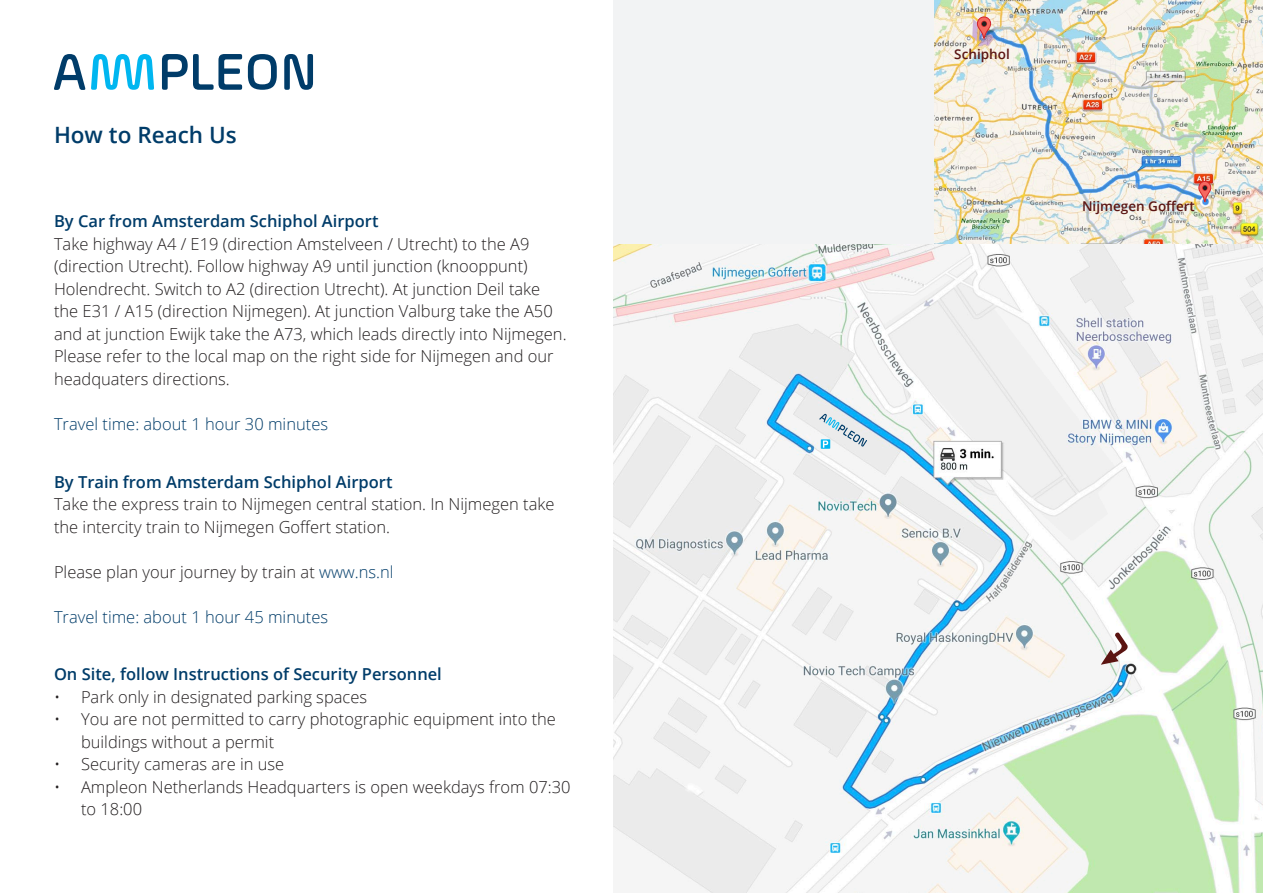
<style>
.page{position:relative;width:1263px;height:893px;background:#fff}
.page>*{position:absolute;margin:0;border:0;box-sizing:border-box;transform-origin:0 0}
.t1{font:600 22.5px "Open Sans";color:#003c69}
.t2{font:300 16.5px/22.5px "Open Sans";color:#231f20}
.t3{font:600 16.5px "Open Sans";color:#003c69}
.t4{font:300 16.5px "Open Sans";color:#003c69}
.t5{font:600 13.5px "Open Sans";color:#5b1513}
.s1{color:#003c69}
</style>
<div class="page">
<svg style="left:162px;top:54px;width:80px;height:36px"></svg>
<svg style="left:248px;top:54px;width:29px;height:36px"></svg>
<svg style="left:54px;top:54px;width:100px;height:36px"></svg>
<svg style="left:284px;top:54px;width:29px;height:36px"></svg>
<img style="left:614px;top:244px;width:649px;height:649px">
<img style="left:934px;top:0;width:329px;height:244px">
<svg style="left:976px;top:16px;width:15px;height:23px"></svg>
<svg style="left:1198px;top:181px;width:13px;height:21px"></svg>
<svg style="left:819px;top:414px;width:48px;height:35px;background:#b9d5e2"></svg>
<div style="left:614px;top:0;width:320px;height:244px;background:#f2f3f4"></div>
<svg style="left:1101px;top:632px;width:27px;height:33px"></svg>
<p class="t1" style="left:54px;top:119px;width:184px">How to Reach Us</p>
<p class="t3" style="left:54px;top:210px;width:326px">By Car from Amsterdam Schiphol Airport</p>
<p class="t2" style="left:54px;top:232px;width:514px">Take highway A4 / E19 (direction Amstelveen / Utrecht) to the A9 (direction Utrecht). Follow highway A9 until junction (knooppunt)<br>Holendrecht. Switch to A2 (direction Utrecht). At junction Deil take the E31 / A15 (direction Nijmegen). At junction Valburg take the A50 and at junction Ewijk take the A73, which leads directly into Nijmegen.<br>Please refer to the local map on the right side for Nijmegen and our headquaters directions.</p>
<p class="t4" style="left:54px;top:413px;width:276px">Travel time: about 1 hour 30 minutes</p>
<p class="t3" style="left:54px;top:470px;width:340px">By Train from Amsterdam Schiphol Airport</p>
<p class="t2" style="left:54px;top:492px;width:502px">Take the express train to Nijmegen central station. In Nijmegen take the intercity train to Nijmegen Goffert station.</p>
<p class="t2" style="left:54px;top:560px;width:341px">Please plan your journey by train at <span class="s1">www.ns.nl</span></p>
<p class="t4" style="left:54px;top:605px;width:276px">Travel time: about 1 hour 45 minutes</p>
<p class="t3" style="left:54px;top:663px;width:389px">On Site, follow Instructions of Security Personnel</p>
<p class="t2" style="left:54px;top:685px;width:315px">• Park only in designated parking spaces</p>
<p class="t2" style="left:81px;top:707px;width:476px;text-indent:-27px">• You are not permitted to carry photographic equipment into the buildings without a permit</p>
<p class="t2" style="left:54px;top:752px;width:232px">• Security cameras are in use</p>
<p class="t2" style="left:81px;top:775px;width:491px;text-indent:-27px">• Ampleon Netherlands Headquarters is open weekdays from 07:30 to 18:00</p>
<p class="t5" style="left:954px;top:45px;width:57px">Schiphol</p>
<p class="t5" style="left:1082px;top:196px;width:114px">Nijmegen Goffert</p>
</div>
